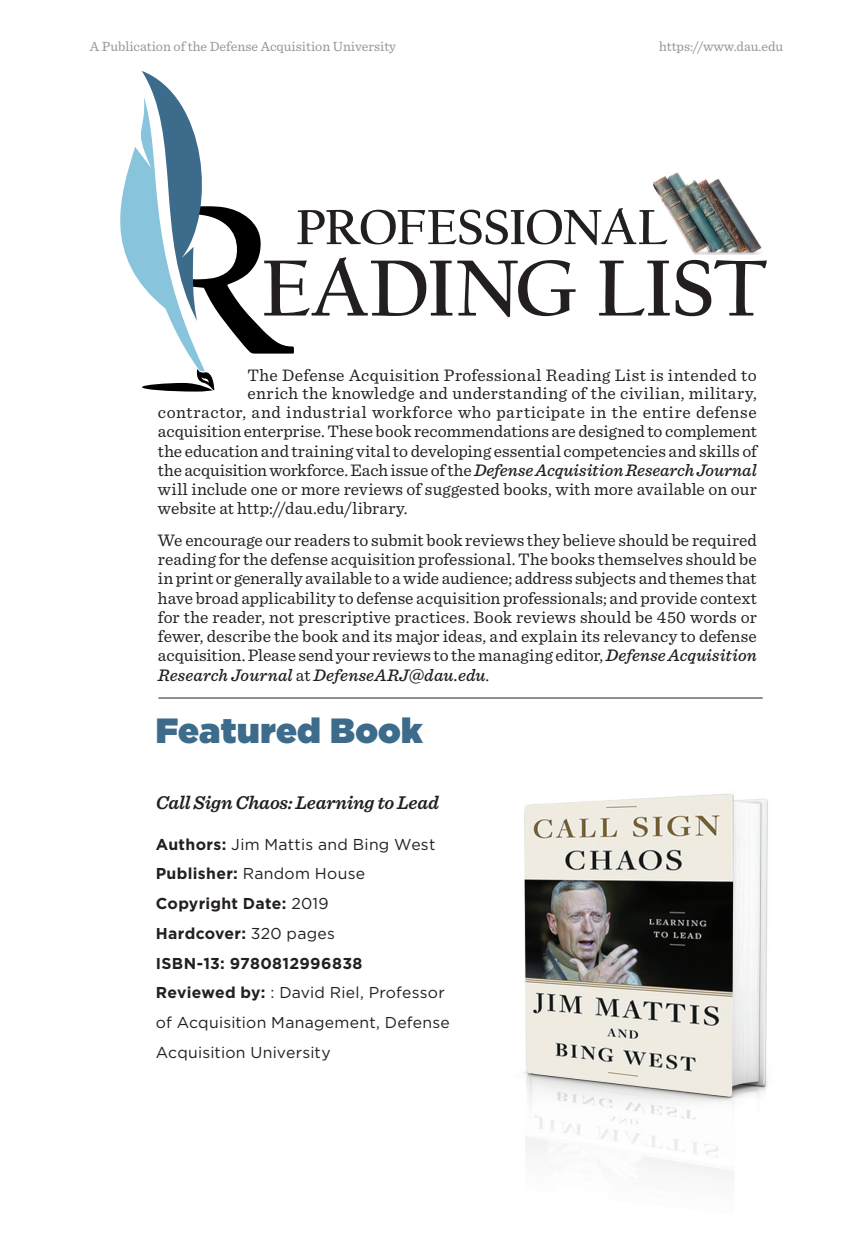
<style>
.page{position:relative;width:851px;height:1260px;background:#fff}
.page>*{position:absolute;margin:0;border:0;box-sizing:border-box;transform-origin:0 0}
.t1{font:700 82.95px "Californian FB";letter-spacing:-.01em;color:#231f20}
.t2{font:700 51.45px "Californian FB";letter-spacing:-.03em;color:#231f20}
.Body_Text-1st_paragr{font:900 35px "Gotham";letter-spacing:.01em;color:#3d6b8c}
.Body_Text-1st_paragr-2{font:italic 600 19.25px "Sentinel";letter-spacing:-.01em;color:#231f20}
.t3{font:17.5px/19.2px "Sentinel";letter-spacing:.01em;color:#231f20;text-align:justify}
.Body_Text-1st_paragr-3{font:15.75px/29.8px "Gotham";letter-spacing:.015em;color:#231f20}
.Body_Text-1st_paragr-4{font:700 15.75px "Gotham";letter-spacing:.02em;color:#231f20}
.t4{font:14px "Sentinel";color:#939598}
.s1{font-weight:500;font-style:italic}
.s2{font-weight:700}
.s3{font-weight:400}
</style>
<div class="page">
<img style="left:524px;top:793px;width:244px;height:386px">
<hr style="left:158px;top:698px;width:604px;height:1px;background:#231f20">
<svg style="left:120px;top:71px;width:174px;height:321px"></svg>
<img style="left:653px;top:172px;width:109px;height:82px">
<p class="t4" style="left:90px;top:36px;width:308px">A Publication of the Defense Acquisition University</p>
<p class="t4" style="left:659px;top:36px;width:126px">https://www.dau.edu</p>
<h2 class="t2" style="left:295px;top:198px;width:373px">PROFESSIONAL</h2>
<h1 class="t1" style="left:261px;top:242px;width:507px">EADING LIST</h1>
<p class="t3" style="left:247px;top:366px;width:511px;line-height:17.5px">The Defense Acquisition Professional Reading List is intended to enrich the knowledge and understanding of the civilian, military,</p>
<p class="t3" style="left:158px;top:401px;width:600px">contractor, and industrial workforce who participate in the entire defense acquisition enterprise. These book recommendations are designed to complement the education and training vital to developing essential competencies and skills of the acquisition workforce. Each issue of the <span class="s1">Defense Acquisition Research Journal </span>will include one or more reviews of suggested books, with more available on our website at http://dau.edu/library.</p>
<p class="t3" style="left:158px;top:529px;width:600px">We encourage our readers to submit book reviews they believe should be required reading for the defense acquisition professional. The books themselves should be in print or generally available to a wide audience; address subjects and themes that have broad applicability to defense acquisition professionals; and provide context for the reader, not prescriptive practices. Book reviews should be 450 words or fewer, describe the book and its major ideas, and explain its relevancy to defense acquisition. Please send your reviews to the managing editor, <span class="s1">Defense Acquisition Research Journal</span> at <span class="s1">DefenseARJ@dau.edu</span>.</p>
<p class="Body_Text-1st_paragr" style="left:156px;top:705px;width:268px">Featured Book</p>
<p class="Body_Text-1st_paragr-2" style="left:156px;top:788px;width:285px">Call Sign Chaos: Learning to Lead</p>
<p class="Body_Text-1st_paragr-3" style="left:156px;top:829px;width:281px"><span class="s2">Authors:</span> Jim Mattis and Bing West</p>
<p class="Body_Text-1st_paragr-3" style="left:156px;top:859px;width:211px"><span class="s2">Publisher:</span> Random House</p>
<p class="Body_Text-1st_paragr-4" style="left:156px;top:893px;width:174px">Copyright Date: <span class="s3">2019</span></p>
<p class="Body_Text-1st_paragr-4" style="left:156px;top:923px;width:181px">Hardcover: <span class="s3">320 pages</span></p>
<p class="Body_Text-1st_paragr-4" style="left:156px;top:953px;width:208px">ISBN-13: 9780812996838</p>
<p class="Body_Text-1st_paragr-3" style="left:156px;top:978px;width:295px"><span class="s2">Reviewed by:</span> : David Riel, Professor of Acquisition Management, Defense<br>Acquisition University</p>
</div>
